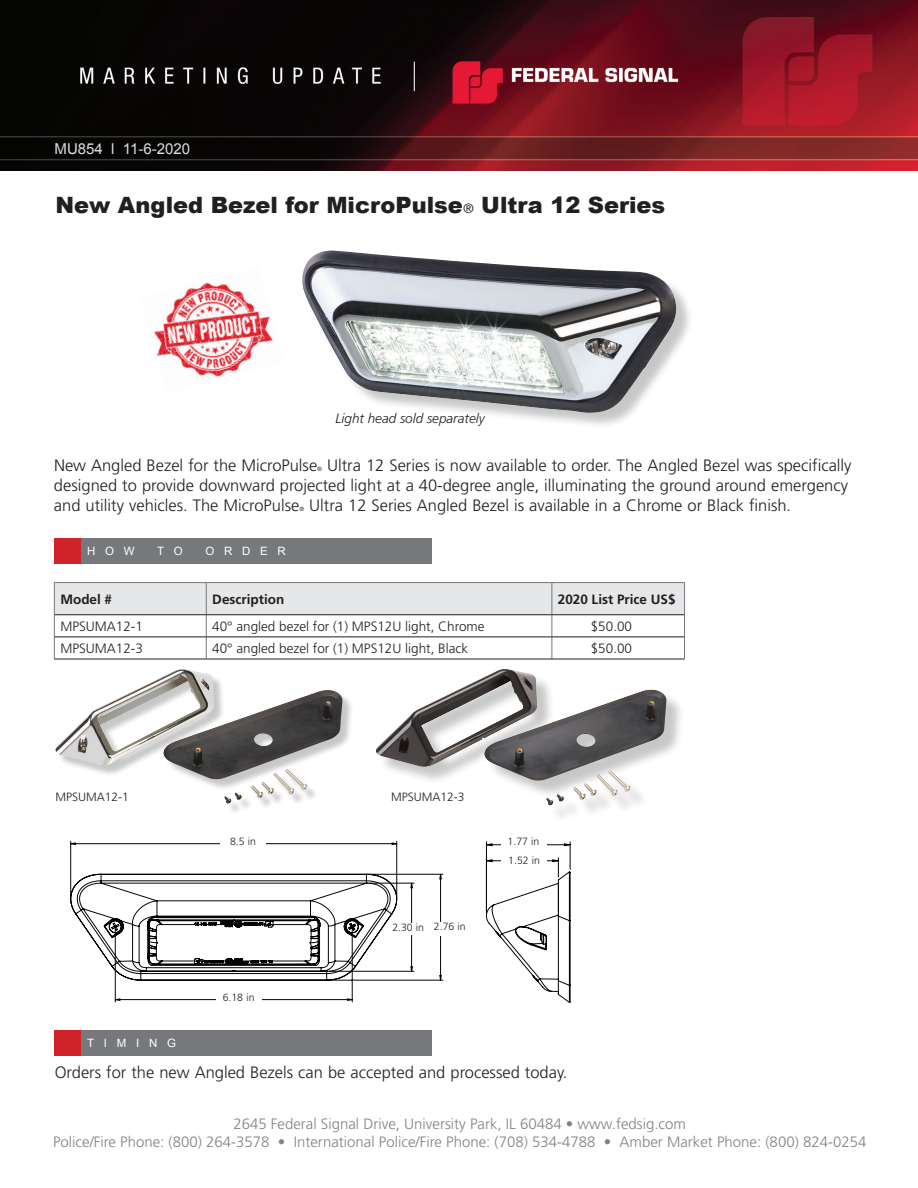
<style>
.page{position:relative;width:918px;height:1188px;background:#fff}
.page>*{position:absolute;margin:0;border:0;box-sizing:border-box;transform-origin:0 0}
.t1{font:900 22.5px "Arial";color:#231f20}
.t2{font:300 16.5px/19.8px "Frutiger LT Std";color:#231f20}
.t3{font:300 15px/18px "Frutiger LT Std";color:#808384;text-align:center}
.t4{font:15px "Arial";color:#dcdddf}
.t5{font:300 13.5px "Frutiger LT Std";color:#231f20}
.t6{font:700 13.5px "Frutiger LT Std";color:#231f20}
.t7{font:italic 300 13.5px "Frutiger LT Std";color:#231f20}
.t8{font:300 12px "Frutiger LT Std";color:#231f20}
.t9{font:11.55px "Arial";letter-spacing:.85em;color:#fff}
.t10{font:300 10.5px/18.9px "Frutiger LT Std";color:#231f20}
.t11{font:7.95px/16px "Arial";color:#040503}
.t12{font:6.45px "Arial";color:#040503}
.t13{font:300 6px "Frutiger LT Std";color:#231f20}
.s1{font-family:"Frutiger LT Std";font-weight:300;font-size:13.5px}
</style>
<div class="page">
<img style="left:0;top:0;width:918px;height:171px">
<img style="left:153px;top:282px;width:120px;height:95px">
<hr style="left:54px;top:582px;width:152px;height:1px;background:#76787b">
<hr style="left:206px;top:582px;width:346px;height:1px;background:#76787b">
<hr style="left:552px;top:582px;width:133px;height:1px;background:#76787b">
<svg style="left:54px;top:583px;width:631px;height:76px"></svg>
<hr style="left:55px;top:615px;width:151px;height:1px;background:#231f20">
<hr style="left:206px;top:615px;width:346px;height:1px;background:#231f20">
<hr style="left:552px;top:615px;width:132px;height:1px;background:#231f20">
<hr style="left:55px;top:637px;width:151px;height:1px;background:#231f20">
<hr style="left:206px;top:637px;width:346px;height:1px;background:#231f20">
<hr style="left:552px;top:637px;width:132px;height:1px;background:#231f20">
<hr style="left:54px;top:659px;width:152px;height:1px;background:#231f20">
<hr style="left:206px;top:659px;width:346px;height:1px;background:#231f20">
<hr style="left:552px;top:659px;width:133px;height:1px;background:#231f20">
<div style="left:54px;top:538px;width:27px;height:26px;background:#d1232a"></div>
<div style="left:81px;top:538px;width:351px;height:26px;background:#76787b"></div>
<div style="left:54px;top:1030px;width:27px;height:25px;background:#d1232a"></div>
<div style="left:81px;top:1030px;width:351px;height:25px;background:#76787b"></div>
<div style="left:57px;top:671px;width:297px;height:144px;background:#231f20;opacity:.25"></div>
<img style="left:56px;top:669px;width:267px;height:97px">
<div style="left:304px;top:253px;width:389px;height:176px;background:#231f20;opacity:.25"></div>
<img style="left:302px;top:251px;width:374px;height:162px">
<div style="left:379px;top:671px;width:306px;height:152px;background:#231f20;opacity:.25"></div>
<img style="left:376px;top:669px;width:272px;height:98px">
<svg style="left:486px;top:842px;width:85px;height:161px"></svg>
<hr style="left:352px;top:929px;width:1px;height:73px;background:#040503">
<hr style="left:115px;top:929px;width:1px;height:73px;background:#040503">
<hr style="left:369px;top:874px;width:74px;height:1px;background:#040503">
<hr style="left:329px;top:980px;width:114px;height:1px;background:#040503">
<hr style="left:396px;top:841px;width:1px;height:55px;background:#040503">
<hr style="left:70px;top:841px;width:1px;height:55px;background:#040503">
<svg style="left:70px;top:843px;width:327px;height:2px"></svg>
<svg style="left:70px;top:874px;width:372px;height:127px"></svg>
<div style="left:220px;top:838px;width:46px;height:13px;background:#fff"></div>
<div style="left:216px;top:994px;width:45px;height:13px;background:#fff"></div>
<div style="left:427px;top:923px;width:45px;height:13px;background:#fff"></div>
<div style="left:390px;top:923px;width:37px;height:12px;background:#fff"></div>
<div style="left:501px;top:838px;width:45px;height:13px;background:#fff"></div>
<div style="left:501px;top:856px;width:46px;height:14px;background:#fff"></div>
<p class="t4" style="left:55px;top:139px;width:137px">MU854 l 11-6-2020</p>
<h1 class="t1" style="left:56px;top:188px;width:611px">New Angled Bezel for MicroPulse<span class="s1">®</span> Ultra 12 Series</h1>
<p class="t7" style="left:336px;top:411px;width:151px">Light head sold separately</p>
<p class="t2" style="left:54px;top:456px;width:799px;text-indent:273px">Ultra 12 Series is now available to order. The Angled Bezel was specifically designed to provide downward projected light at a 40-degree angle, illuminating the ground around emergency and utility vehicles. The MicroPulse</p>
<p class="t2" style="left:54px;top:456px;width:265px">New Angled Bezel for the MicroPulse</p>
<p class="t13" style="left:317px;top:466px;width:6px">®</p>
<p class="t13" style="left:299px;top:505px;width:6px">®</p>
<p class="t2" style="left:309px;top:495px;width:483px">Ultra 12 Series Angled Bezel is available in a Chrome or Black finish.</p>
<p class="t9" style="left:87px;top:544px;width:49px">HOW</p>
<p class="t9" style="left:157px;top:544px;width:27px">T O</p>
<p class="t9" style="left:205px;top:544px;width:82px">ORDER</p>
<p class="t6" style="left:60px;top:591px;width:53px">Model #</p>
<p class="t6" style="left:212px;top:591px;width:73px">Description</p>
<p class="t6" style="left:558px;top:591px;width:119px">2020 List Price US$</p>
<p class="t5" style="left:60px;top:619px;width:84px">MPSUMA12-1</p>
<p class="t5" style="left:212px;top:619px;width:274px">40° angled bezel for (1) MPS12U light, Chrome</p>
<p class="t5" style="left:591px;top:619px;width:43px">$50.00</p>
<p class="t5" style="left:60px;top:641px;width:84px">MPSUMA12-3</p>
<p class="t5" style="left:212px;top:641px;width:257px">40° angled bezel for (1) MPS12U light, Black</p>
<p class="t5" style="left:591px;top:641px;width:43px">$50.00</p>
<p class="t8" style="left:56px;top:790px;width:75px">MPSUMA12-1</p>
<p class="t8" style="left:391px;top:790px;width:75px">MPSUMA12-3</p>
<p class="t10" style="left:230px;top:833px;width:27px">8.5 in</p>
<p class="t12" style="left:232px;top:839px;width:21px">8.50 in</p>
<p class="t9" style="left:87px;top:1035px;width:90px">TIMING</p>
<p class="t10" style="left:223px;top:989px;width:33px">6.18 in</p>
<p class="t12" style="left:230px;top:995px;width:21px">6.18 in</p>
<p class="t10" style="left:392px;top:918px;width:75px">2.30 in 2.76 in</p>
<p class="t12" style="left:402px;top:923px;width:21px">2.30 in</p>
<p class="t12" style="left:431px;top:923px;width:21px">2.76 in</p>
<p class="t10" style="left:508px;top:833px;width:34px">1.77 in<br>1.52 in</p>
<p class="t11" style="left:511px;top:837px;width:25px">1.77 in<br>1.52 in</p>
<p class="t2" style="left:55px;top:1063px;width:514px">Orders for the new Angled Bezels can be accepted and processed today.</p>
<p class="t3" style="left:53px;top:1116px;width:815px">2645 Federal Signal Drive, University Park, IL 60484 • www.fedsig.com<br>Police/Fire Phone: (800) 264-3578 • International Police/Fire Phone: (708) 534-4788 • Amber Market Phone: (800) 824-0254</p>
</div>
